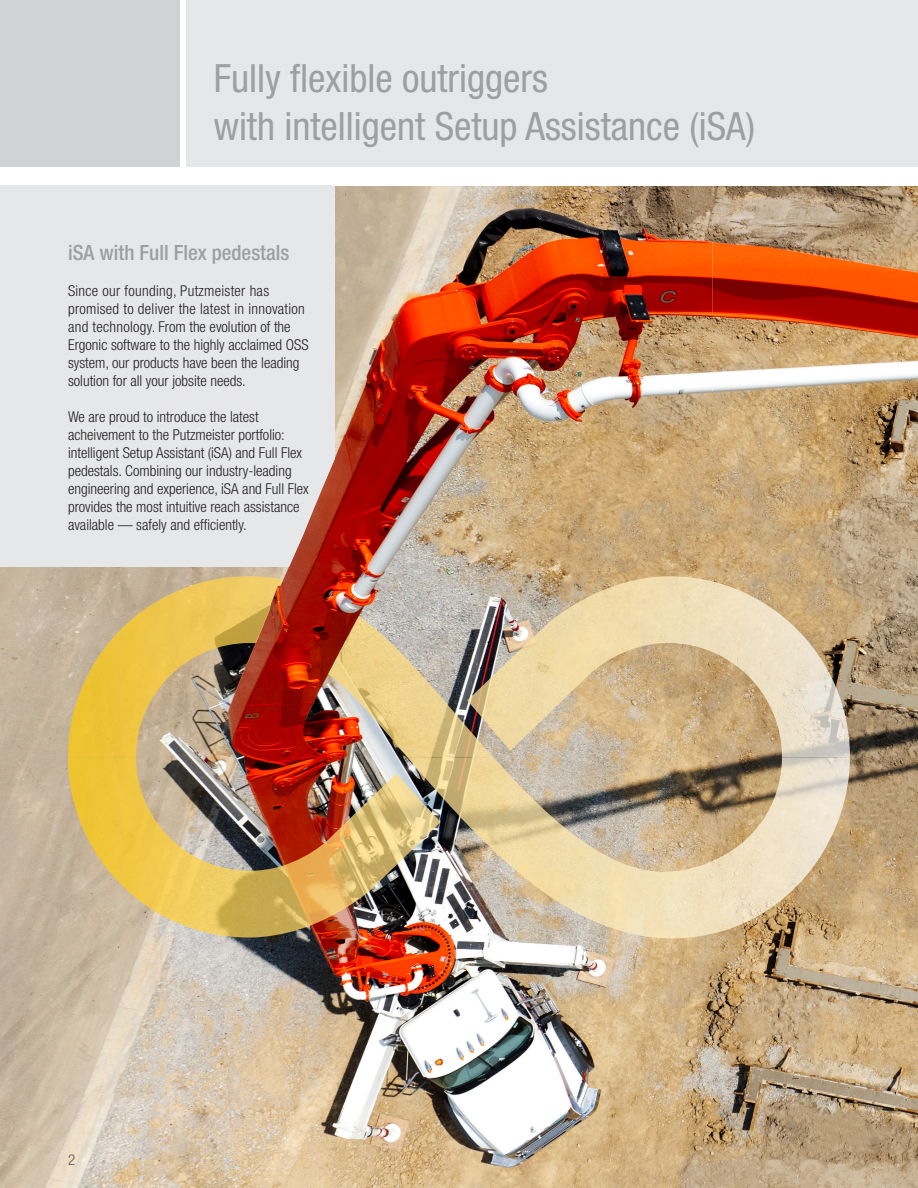
<style>
.page{position:relative;width:918px;height:1188px;background:#fff}
.page>*{position:absolute;margin:0;border:0;box-sizing:border-box;transform-origin:0 0}
.Page_Headline{font:condensed 39px "Helvetica Neue LT Pro";color:#9d9fa2}
.Page_Subheadline_-_Gray{font:500 condensed 21px "Helvetica Neue LT Std";color:#9d9fa2}
.Page_Copy{font:300 condensed 15px/18px "Helvetica Neue LT Std";color:#231f20}
.Bullet_Copy{font:300 condensed 15px "Helvetica Neue LT Std";color:#57585a}
</style>
<div class="page">
<img style="left:0;top:186px;width:918px;height:1002px">
<div style="left:0;top:186px;width:335px;height:381px;background:#e6e7e9"></div>
<div style="left:187px;top:0;width:731px;height:166px;background:#e6e7e9"></div>
<div style="left:0;top:0;width:180px;height:166px;background:#d1d2d4"></div>
<img style="left:68px;top:576px;width:782px;height:182px">
<img style="left:68px;top:758px;width:782px;height:182px">
<p class="Page_Headline" style="left:214px;top:55px;width:336px">Fully flexible outriggers</p>
<p class="Page_Headline" style="left:214px;top:103px;width:543px">with intelligent Setup Assistance (iSA)</p>
<p class="Page_Subheadline_-_Gray" style="left:68px;top:240px;width:223px">iSA with Full Flex pedestals</p>
<p class="Page_Copy" style="left:68px;top:281px;width:242px">Since our founding, Putzmeister has promised to deliver the latest in innovation and technology. From the evolution of the Ergonic software to the highly acclaimed OSS system, our products have been the leading solution for all your jobsite needs.</p>
<p class="Page_Copy" style="left:68px;top:407px;width:242px">We are proud to introduce the latest acheivement to the Putzmeister portfolio: intelligent Setup Assistant (iSA) and Full Flex pedestals. Combining our industry-leading engineering and experience, iSA and Full Flex provides the most intuitive reach assistance available — safely and efficiently.</p>
<p class="Bullet_Copy" style="left:68px;top:1151px;width:9px">2</p>
</div>
